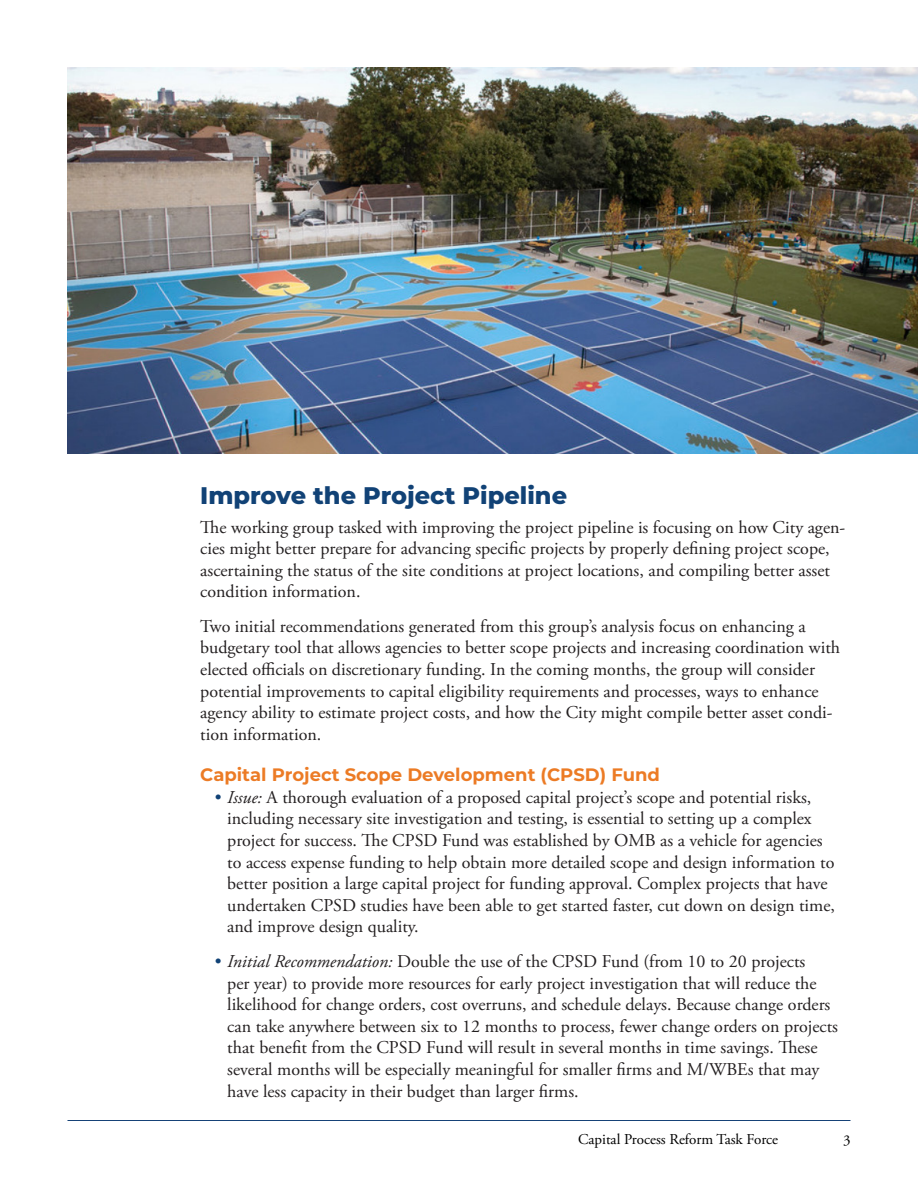
<style>
.page{position:relative;width:918px;height:1188px;background:#fff}
.page>*{position:absolute;margin:0;border:0;box-sizing:border-box;transform-origin:0 0}
.Subhead{font:800 24px "Montserrat";color:#114276}
.Copy{font:18px/21.6px "Adobe Garamond Pro";color:#231f20}
.Subhead_2{font:700 18px "Montserrat";color:#ec7b25}
.t1{font:15px "Adobe Garamond Pro";color:#000}
.s1{font-style:italic;color:#114276}
.s2{font-style:italic}
</style>
<div class="page">
<hr style="left:68px;top:1120px;width:782px;height:1px;background:#164277">
<img style="left:68px;top:68px;width:850px;height:386px">
<p class="Subhead" style="left:200px;top:478px;width:368px">Improve the Project Pipeline</p>
<p class="Copy" style="left:200px;top:517px;width:647px">The working group tasked with improving the project pipeline is focusing on how City agen&shy;cies might better prepare for advancing specific projects by properly defining project scope, ascertaining the status of the site conditions at project locations, and compiling better asset condition information.</p>
<p class="Copy" style="left:200px;top:616px;width:641px">Two initial recommendations generated from this group’s analysis focus on enhancing a budgetary tool that allows agencies to better scope projects and increasing coordination with elected officials on discretionary funding. In the coming months, the group will consider potential improvements to capital eligibility requirements and processes, ways to enhance agency ability to estimate project costs, and how the City might compile better asset condi&shy;tion information.</p>
<p class="Subhead_2" style="left:200px;top:762px;width:461px">Capital Project Scope Development (CPSD) Fund</p>
<p class="Copy" style="left:227px;top:787px;width:609px;text-indent:-14px"><span class="s1">•</span> <span class="s2">Issue:</span> A thorough evaluation of a proposed capital project’s scope and potential risks, including necessary site investigation and testing, is essential to setting up a complex project for success. The CPSD Fund was established by OMB as a vehicle for agencies to access expense funding to help obtain more detailed scope and design information to better position a large capital project for funding approval. Complex projects that have undertaken CPSD studies have been able to get started faster, cut down on design time, and improve design quality.</p>
<p class="Copy" style="left:227px;top:951px;width:612px;text-indent:-14px"><span class="s1">•</span> <span class="s2">Initial Recommendation:</span> Double the use of the CPSD Fund (from 10 to 20 projects<br>per year) to provide more resources for early project investigation that will reduce the likelihood for change orders, cost overruns, and schedule delays. Because change orders can take anywhere between six to 12 months to process, fewer change orders on projects that benefit from the CPSD Fund will result in several months in time savings. These several months will be especially meaningful for smaller firms and M/WBEs that may have less capacity in their budget than larger firms.</p>
<p class="t1" style="left:578px;top:1130px;width:202px">Capital Process Reform Task Force</p>
<p class="t1" style="left:843px;top:1131px;width:9px">3</p>
</div>
